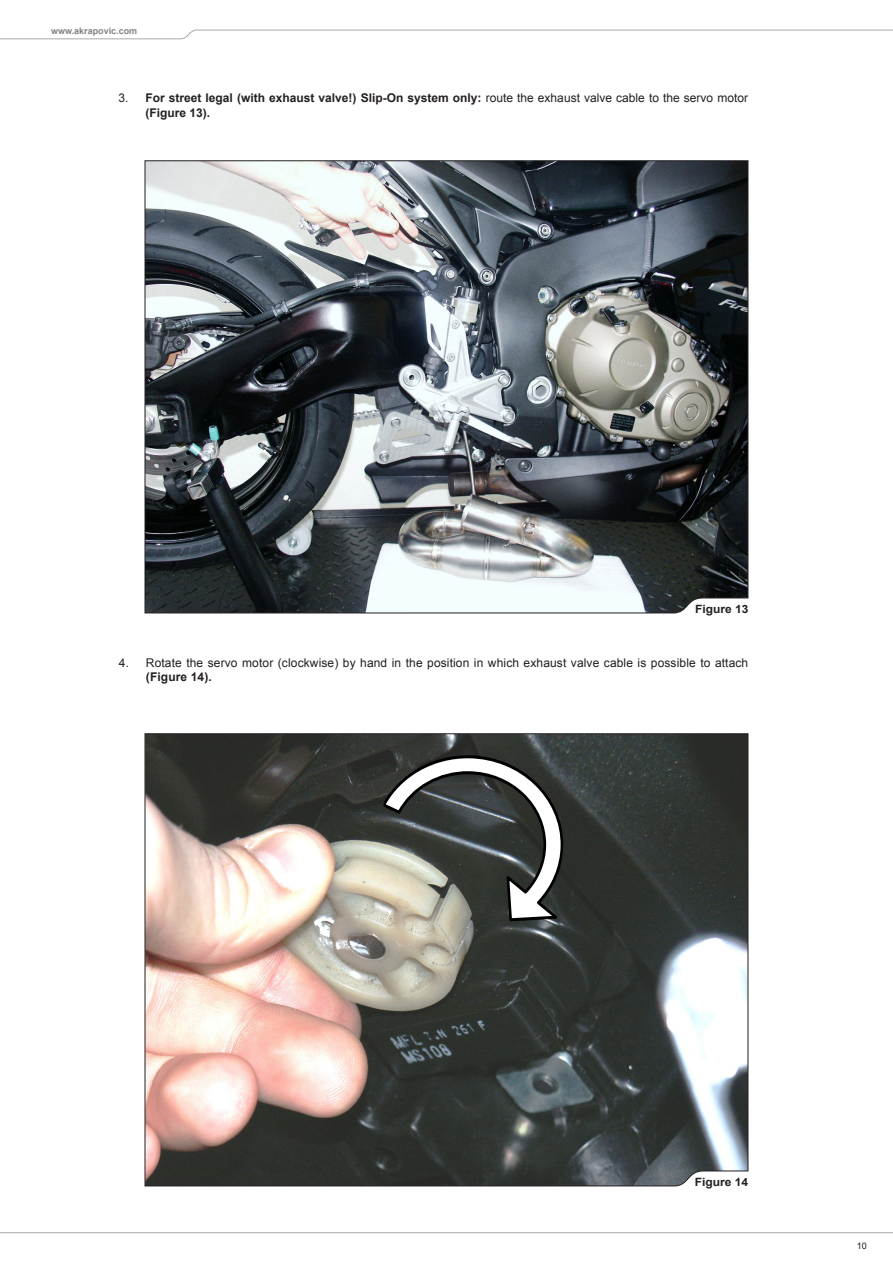
<style>
.page{position:relative;width:893px;height:1263px;background:#fff}
.page>*{position:absolute;margin:0;border:0;box-sizing:border-box;transform-origin:0 0}
.t1{font:700 12px/14.4px "Arial";color:#231f20}
.t2{font:12px/14.4px "Arial";letter-spacing:.01em;color:#231f20}
.body_txt_bold{font:700 11.4px "Arial";color:#231f20;scale:1.05 1}
.t3{font:700 9px "Arial";color:#808285}
.t4{font:9px "Arial";color:#231f20}
.s1{font-weight:400}
.s2{font-weight:700}
</style>
<div class="page">
<svg style="left:0;top:29px;width:893px;height:10px"></svg>
<svg style="left:0;top:1232px;width:893px;height:2px;background:#d3d3d5"></svg>
<img style="left:144px;top:160px;width:605px;height:454px">
<svg style="left:144px;top:733px;width:605px;height:454px;background:#74706a"></svg>
<svg style="left:382px;top:753px;width:184px;height:171px;background:#6a6c68"></svg>
<p class="t3" style="left:51px;top:25px;width:88px">www.akrapovic.com</p>
<p class="t1" style="left:145px;top:91px;width:604px;text-indent:-27px"><span class="s1">3.</span> For street legal (with exhaust valve!) Slip-On system only: <span class="s1">route the exhaust valve cable to the servo motor </span>(Figure 13).</p>
<p class="body_txt_bold" style="left:695px;top:602px;width:52px">Figure 13</p>
<p class="t2" style="left:146px;top:656px;width:604px;text-indent:-27px">4. Rotate the servo motor (clockwise) by hand in the position in which exhaust valve cable is possible to attach <span class="s2">(Figure 14).</span></p>
<p class="body_txt_bold" style="left:695px;top:1175px;width:52px">Figure 14</p>
<p class="t4" style="left:857px;top:1240px;width:12px">10</p>
</div>
